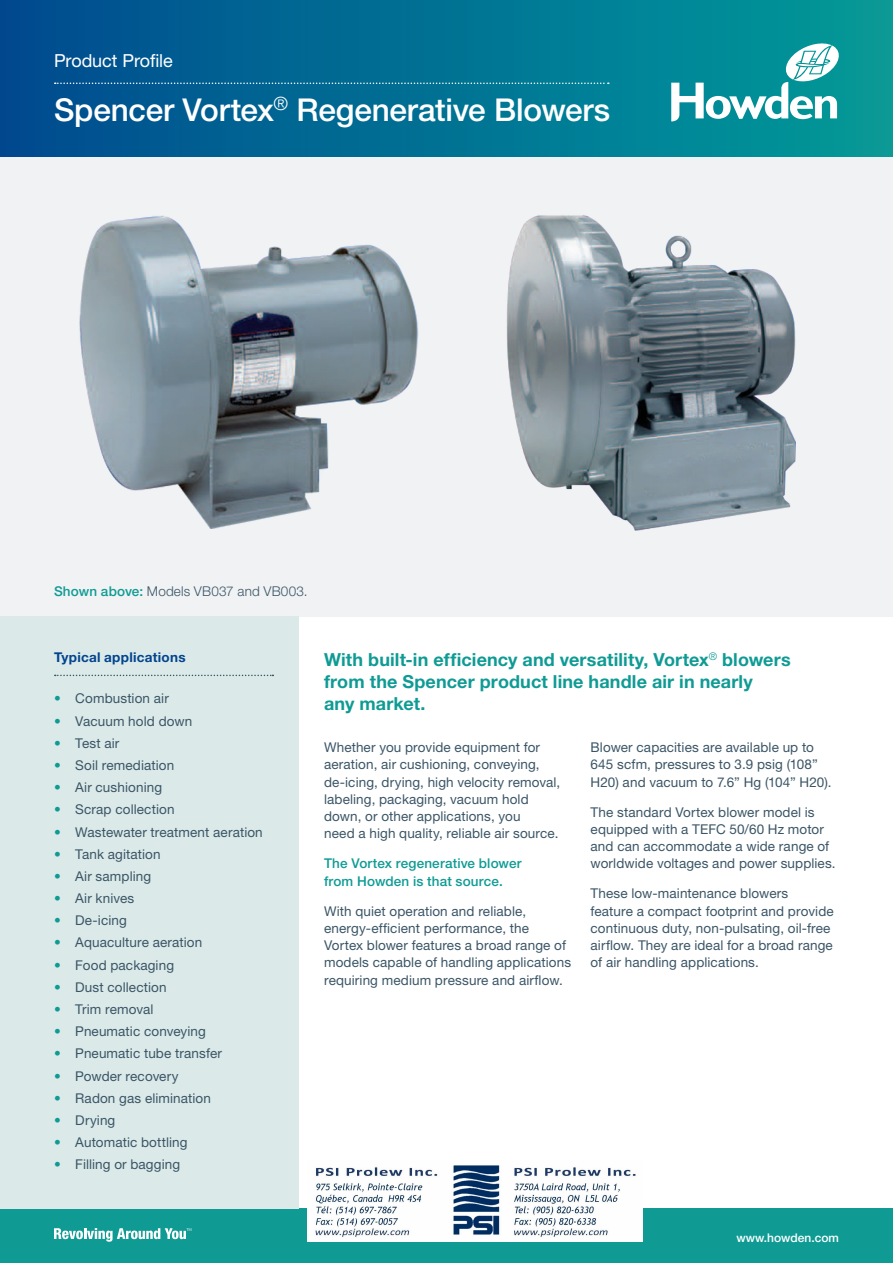
<style>
.page{position:relative;width:893px;height:1263px;background:#fff}
.page>*{position:absolute;margin:0;border:0;box-sizing:border-box;transform-origin:0 0}
.t1{font:500 31.5px "Helvetica Neue LT Pro";letter-spacing:-.01em;color:#fff}
.t2{font:700 18px/21.6px "Helvetica Neue LT Pro";letter-spacing:.005em;color:#0f9b94}
.t3{font:18px "Helvetica Neue LT Pro";letter-spacing:-.005em;color:#fff}
.t4{font:13.5px/17.2px "Helvetica Neue LT Pro";letter-spacing:.01em;color:#3b5566}
.t5{font:500 13.5px/17.2px "Helvetica Neue LT Pro";letter-spacing:.01em;color:#0f9b94}
.t6{font:300 13.5px "Helvetica Neue LT Pro";letter-spacing:.01em;color:#3b5566}
.t7{font:700 13.5px "Helvetica Neue LT Pro";letter-spacing:.02em;color:#02448d}
.t8{font:500 12px "Helvetica Neue LT Pro";color:#fff}
.s1{font-weight:500;color:#0f9b94}
.s2{color:#0f9b94}
</style>
<div class="page">
<div style="left:0;top:0;width:893px;height:157px;background:linear-gradient(to right,#004b8f,#029b99)"></div>
<svg style="left:55px;top:83px;width:554px;height:1px"></svg>
<svg style="left:671px;top:43px;width:168px;height:78px"></svg>
<div style="left:0;top:1209px;width:893px;height:54px;background:#0f9b94"></div>
<svg style="left:54px;top:1228px;width:137px;height:14px"></svg>
<div style="left:0;top:157px;width:893px;height:460px;background:#f0f2f4"></div>
<img style="left:506px;top:215px;width:290px;height:316px">
<img style="left:79px;top:215px;width:340px;height:314px">
<div style="left:0;top:617px;width:299px;height:592px;background:#dbeae9"></div>
<svg style="left:55px;top:675px;width:218px;height:1px"></svg>
<img style="left:308px;top:1165px;width:334px;height:76px">
<h2 class="t3" style="left:54px;top:50px;width:120px">Product Profile</h2>
<h1 class="t1" style="left:54px;top:91px;width:558px">Spencer Vortex<sup>®</sup> Regenerative Blowers</h1>
<p class="t6" style="left:54px;top:583px;width:255px"><span class="s1">Shown above:</span> Models VB037 and VB003.</p>
<p class="t7" style="left:54px;top:648px;width:133px">Typical applications</p>
<p class="t4" style="left:54px;top:690px;width:116px"><span class="s2">•</span> Combustion air</p>
<p class="t4" style="left:54px;top:712px;width:140px"><span class="s2">•</span> Vacuum hold down</p>
<p class="t4" style="left:54px;top:734px;width:67px"><span class="s2">•</span> Test air</p>
<p class="t4" style="left:54px;top:756px;width:122px"><span class="s2">•</span> Soil remediation</p>
<p class="t4" style="left:54px;top:778px;width:110px"><span class="s2">•</span> Air cushioning</p>
<p class="t4" style="left:54px;top:801px;width:122px"><span class="s2">•</span> Scrap collection</p>
<p class="t4" style="left:54px;top:823px;width:210px"><span class="s2">•</span> Wastewater treatment aeration</p>
<p class="t4" style="left:54px;top:845px;width:108px"><span class="s2">•</span> Tank agitation</p>
<p class="t4" style="left:54px;top:867px;width:99px"><span class="s2">•</span> Air sampling</p>
<p class="t4" style="left:54px;top:889px;width:82px"><span class="s2">•</span> Air knives</p>
<p class="t4" style="left:54px;top:912px;width:74px"><span class="s2">•</span> De-icing</p>
<p class="t4" style="left:54px;top:934px;width:150px"><span class="s2">•</span> Aquaculture aeration</p>
<p class="t4" style="left:54px;top:956px;width:122px"><span class="s2">•</span> Food packaging</p>
<p class="t4" style="left:54px;top:978px;width:114px"><span class="s2">•</span> Dust collection</p>
<p class="t4" style="left:54px;top:1000px;width:101px"><span class="s2">•</span> Trim removal</p>
<p class="t4" style="left:54px;top:1023px;width:153px"><span class="s2">•</span> Pneumatic conveying</p>
<p class="t4" style="left:54px;top:1045px;width:169px"><span class="s2">•</span> Pneumatic tube transfer</p>
<p class="t4" style="left:54px;top:1067px;width:126px"><span class="s2">•</span> Powder recovery</p>
<p class="t4" style="left:54px;top:1089px;width:158px"><span class="s2">•</span> Radon gas elimination</p>
<p class="t4" style="left:54px;top:1111px;width:63px"><span class="s2">•</span> Drying</p>
<p class="t4" style="left:54px;top:1134px;width:135px"><span class="s2">•</span> Automatic bottling</p>
<p class="t4" style="left:54px;top:1156px;width:128px"><span class="s2">•</span> Filling or bagging</p>
<h2 class="t2" style="left:324px;top:649px;width:468px">With built-in efficiency and versatility, Vortex<sup>®</sup> blowers from the Spencer product line handle air in nearly<br>any market.</h2>
<p class="t4" style="left:324px;top:738px;width:238px">Whether you provide equipment for aeration, air cushioning, conveying, de-icing, drying, high velocity removal, labeling, packaging, vacuum hold down, or other applications, you<br>need a high quality, reliable air source.</p>
<p class="t5" style="left:324px;top:855px;width:199px">The Vortex regenerative blower from Howden is that source.</p>
<p class="t4" style="left:324px;top:902px;width:249px">With quiet operation and reliable, energy-efficient performance, the Vortex blower features a broad range of models capable of handling applications requiring medium pressure and airflow.</p>
<p class="t4" style="left:590px;top:738px;width:242px">Blower capacities are available up to<br>645 scfm, pressures to 3.9 psig (108”<br>H20) and vacuum to 7.6” Hg (104” H20).</p>
<p class="t4" style="left:590px;top:803px;width:247px">The standard Vortex blower model is equipped with a TEFC 50/60 Hz motor and can accommodate a wide range of worldwide voltages and power supplies.</p>
<p class="t4" style="left:590px;top:885px;width:245px">These low-maintenance blowers feature a compact footprint and provide continuous duty, non-pulsating, oil-free airflow. They are ideal for a broad range of air handling applications.</p>
<p class="t8" style="left:736px;top:1230px;width:104px">www.howden.com</p>
</div>
